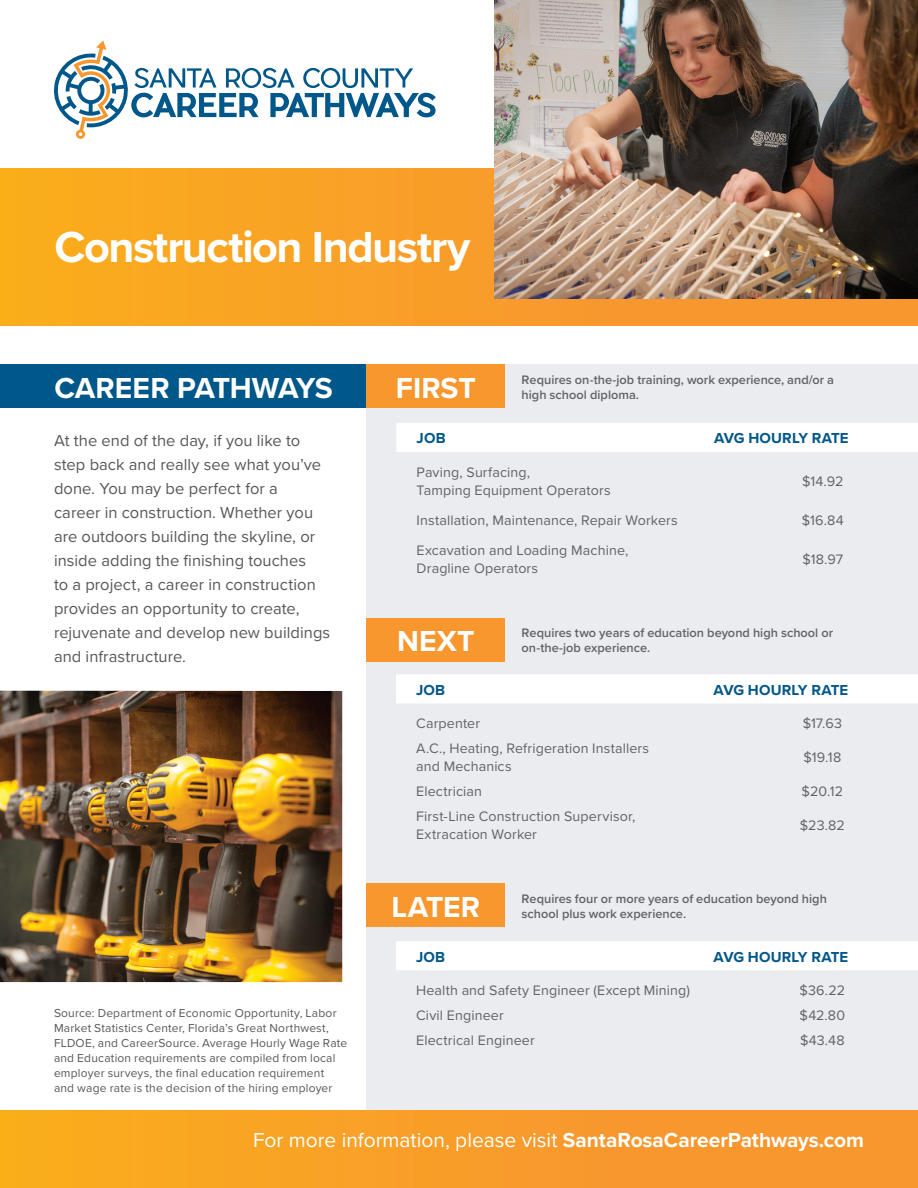
<style>
.page{position:relative;width:918px;height:1188px;background:#fff}
.page>*{position:absolute;margin:0;border:0;box-sizing:border-box;transform-origin:0 0}
.t1{font:700 45px "Proxima Nova";letter-spacing:-.03em;color:#fff}
.t2{font:700 30px "Proxima Nova";color:#fff}
.t3{font:21px "Proxima Nova";color:#fff}
.t4{font:16.5px/24px "Proxima Nova";letter-spacing:.005em;color:#57585a}
.t5{font:700 15px "Proxima Nova";letter-spacing:.005em;color:#005789}
.t6{font:14.25px/18px "Proxima Nova";letter-spacing:.01em;color:#636366}
.t7{font:600 12.75px "Proxima Nova";color:#636366}
.t8{font:12px/15px "Proxima Nova";letter-spacing:.015em;color:#57585a}
.s1{font-weight:700}
</style>
<div class="page">
<div style="left:367px;top:364px;width:551px;height:746px;background:#eaecef"></div>
<div style="left:0;top:168px;width:918px;height:157px;background:#f9a325"></div>
<div style="left:0;top:1110px;width:918px;height:78px;background:linear-gradient(to right,#faac1d,#f69233)"></div>
<div style="left:396px;top:423px;width:522px;height:29px;background:#fff"></div>
<div style="left:0;top:364px;width:367px;height:44px;background:#005789"></div>
<div style="left:367px;top:364px;width:138px;height:44px;background:#f7972e"></div>
<div style="left:396px;top:674px;width:522px;height:29px;background:#fff"></div>
<div style="left:367px;top:618px;width:138px;height:43px;background:#f7972e"></div>
<div style="left:396px;top:941px;width:522px;height:29px;background:#fff"></div>
<div style="left:367px;top:883px;width:138px;height:44px;background:#f7972e"></div>
<svg style="left:54px;top:40px;width:382px;height:99px"></svg>
<img style="left:0;top:691px;width:342px;height:291px">
<img style="left:495px;top:0;width:423px;height:298px">
<h1 class="t1" style="left:54px;top:214px;width:418px">Construction Industry</h1>
<h2 class="t2" style="left:54px;top:365px;width:280px">CAREER PATHWAYS</h2>
<h2 class="t2" style="left:396px;top:365px;width:82px">FIRST</h2>
<p class="t7" style="left:522px;top:370px;width:314px">Requires on-the-job training, work experience, and/or a</p>
<p class="t7" style="left:522px;top:385px;width:119px">high school diploma.</p>
<p class="t4" style="left:54px;top:428px;width:278px">At the end of the day, if you like to step back and really see what you’ve done. You may be perfect for a<br>career in construction. Whether you are outdoors building the skyline, or inside adding the finishing touches<br>to a project, a career in construction provides an opportunity to create, rejuvenate and develop new buildings and infrastructure.</p>
<p class="t8" style="left:54px;top:1004px;width:295px">Source: Department of Economic Opportunity, Labor Market Statistics Center, Florida’s Great Northwest, FLDOE, and CareerSource. Average Hourly Wage Rate and Education requirements are compiled from local employer surveys, the final education requirement and wage rate is the decision of the hiring employer</p>
<p class="t5" style="left:417px;top:427px;width:30px">JOB</p>
<p class="t5" style="left:714px;top:427px;width:136px">AVG HOURLY RATE</p>
<p class="t6" style="left:417px;top:462px;width:196px">Paving, Surfacing,<br>Tamping Equipment Operators</p>
<p class="t6" style="left:802px;top:471px;width:43px">$14.92</p>
<p class="t6" style="left:417px;top:510px;width:263px">Installation, Maintenance, Repair Workers</p>
<p class="t6" style="left:802px;top:510px;width:43px">$16.84</p>
<p class="t6" style="left:417px;top:540px;width:213px">Excavation and Loading Machine,<br>Dragline Operators</p>
<p class="t6" style="left:802px;top:549px;width:42px">$18.97</p>
<p class="t7" style="left:522px;top:623px;width:313px">Requires two years of education beyond high school or</p>
<h2 class="t2" style="left:397px;top:619px;width:79px">NEXT</h2>
<p class="t7" style="left:522px;top:638px;width:130px">on-the-job experience.</p>
<p class="t5" style="left:416px;top:679px;width:30px">JOB</p>
<p class="t5" style="left:714px;top:679px;width:136px">AVG HOURLY RATE</p>
<p class="t6" style="left:416px;top:714px;width:65px">Carpenter</p>
<p class="t6" style="left:803px;top:714px;width:41px">$17.63</p>
<p class="t6" style="left:416px;top:739px;width:235px">A.C., Heating, Refrigeration Installers and Mechanics</p>
<p class="t6" style="left:803px;top:748px;width:39px">$19.18</p>
<p class="t6" style="left:416px;top:781px;width:67px">Electrician</p>
<p class="t6" style="left:802px;top:781px;width:43px">$20.12</p>
<p class="t6" style="left:416px;top:806px;width:221px">First-Line Construction Supervisor,<br>Extracation Worker</p>
<p class="t6" style="left:800px;top:815px;width:47px">$23.82</p>
<p class="t7" style="left:522px;top:889px;width:307px">Requires four or more years of education beyond high</p>
<h2 class="t2" style="left:392px;top:885px;width:90px">LATER</h2>
<p class="t7" style="left:522px;top:904px;width:166px">school plus work experience.</p>
<p class="t5" style="left:416px;top:945px;width:30px">JOB</p>
<p class="t5" style="left:714px;top:945px;width:136px">AVG HOURLY RATE</p>
<p class="t6" style="left:416px;top:981px;width:275px">Health and Safety Engineer (Except Mining)</p>
<p class="t6" style="left:799px;top:981px;width:47px">$36.22</p>
<p class="t6" style="left:416px;top:1005px;width:89px">Civil Engineer</p>
<p class="t6" style="left:800px;top:1005px;width:47px">$42.80</p>
<p class="t6" style="left:416px;top:1030px;width:120px">Electrical Engineer</p>
<p class="t6" style="left:800px;top:1030px;width:46px">$43.48</p>
<h3 class="t3" style="left:253px;top:1125px;width:612px">For more information, please visit <span class="s1">SantaRosaCareerPathways.com</span></h3>
</div>
